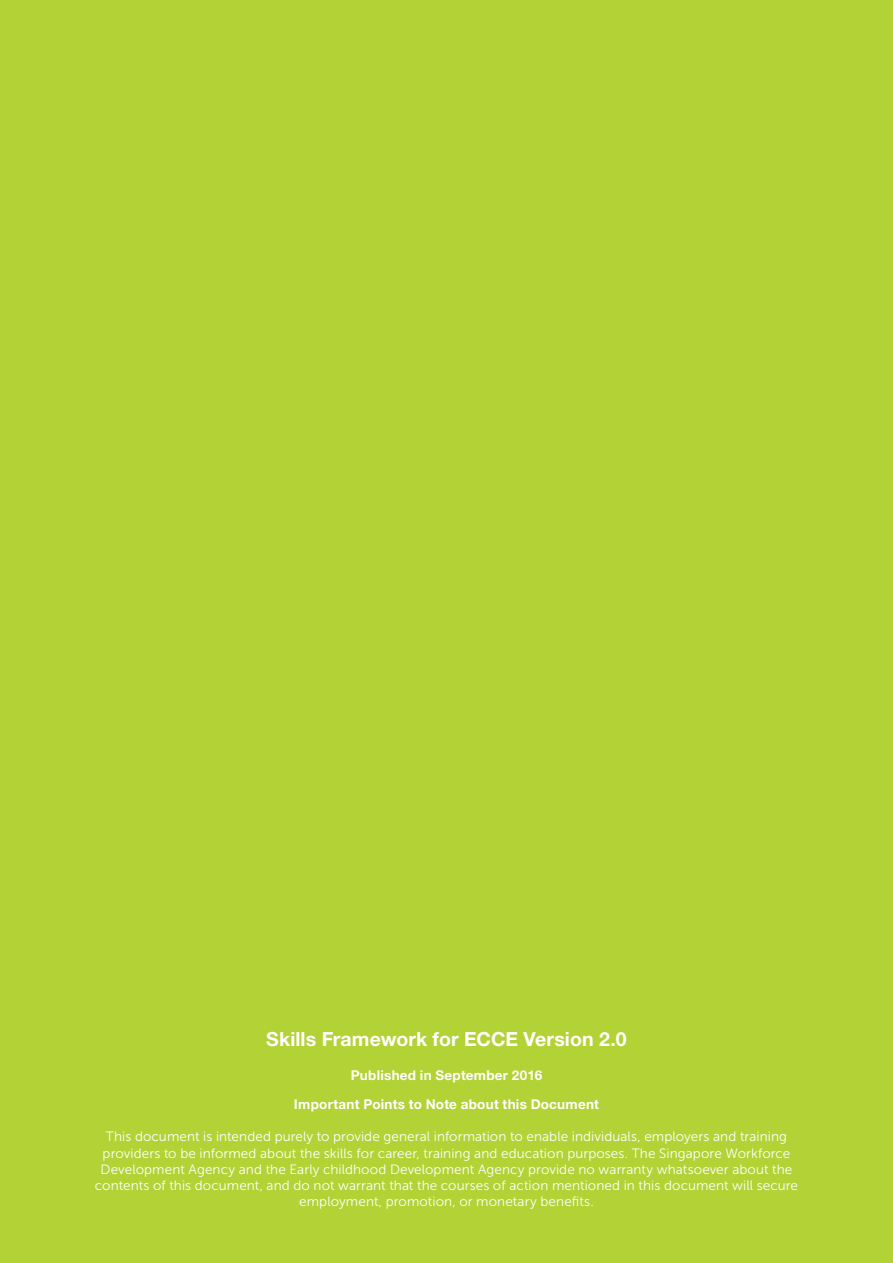
<style>
.page{position:relative;width:893px;height:1263px;background:#b3d235}
.page>*{position:absolute;margin:0;border:0;box-sizing:border-box;transform-origin:0 0}
.t1{font:700 19.5px "Helvetica Neue";letter-spacing:.005em;color:#fff}
.t2{font:13.5px/16.2px "Museo Sans 300";letter-spacing:.01em;color:#fff;text-align:center}
.t3{font:700 13.5px/29px "Helvetica Neue";letter-spacing:.02em;color:#fff;text-align:center}
</style>
<div class="page">
<h1 class="t1" style="left:266px;top:1027px;width:362px">Skills Framework for ECCE Version 2.0</h1>
<p class="t3" style="left:294px;top:1060px;width:307px">Published in September 2016<br>Important Points to Note about this Document</p>
<p class="t2" style="left:95px;top:1129px;width:705px">This document is intended purely to provide general information to enable individuals, employers and training providers to be informed about the skills for career, training and education purposes. The Singapore Workforce Development Agency and the Early childhood Development Agency provide no warranty whatsoever about the contents of this document, and do not warrant that the courses of action mentioned in this document will secure employment, promotion, or monetary benefits.</p>
</div>
